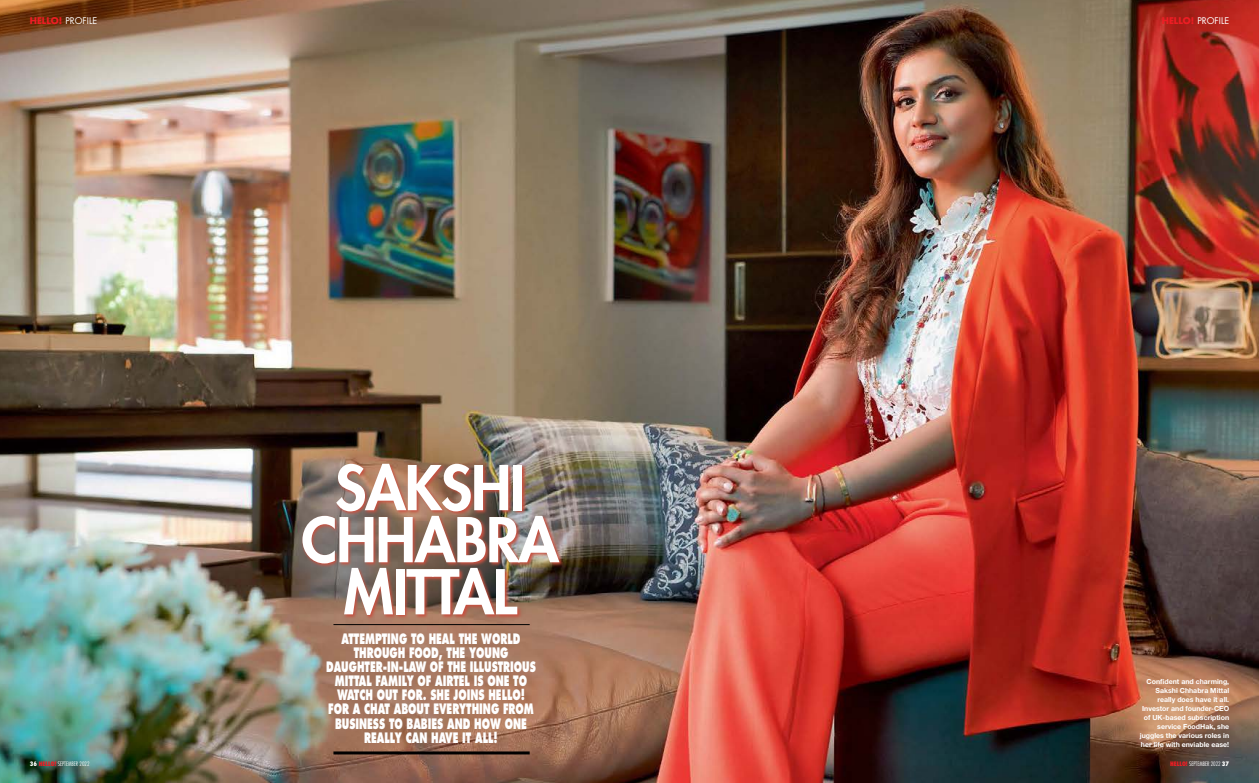
<style>
.page{position:relative;width:1259px;height:783px;background:#fff}
.page>*{position:absolute;margin:0;border:0;box-sizing:border-box;transform-origin:0 0}
.t1{font:800 60px/52px "Futura Std";letter-spacing:-.02em;color:#fff;text-align:center}
.t2{font:800 14px/14px "Futura Std";letter-spacing:-.005em;color:#fff;text-align:center;scale:.66 1}
.t3{font:9px "Futura Std";color:#fff}
.t4{font:700 7px/9px "Helvetica Neue LT Std";color:#fff;text-align:right}
.t5{font:300 condensed 6px "Futura Std";color:#fff}
.s1{font-weight:700;color:#ed1d24}
.s2{font-weight:800}
.s3{font-weight:800;color:#ed1d24}
.s4{font-weight:800;font-size:5.8px;color:#ed1d24}
</style>
<div class="page">
<img style="left:0;top:0;width:1259px;height:782px">
<img style="left:301px;top:463px;width:263px;height:157px">
<hr style="left:333px;top:751px;width:197px;height:3px;background:#000">
<hr style="left:333px;top:624px;width:197px;height:1px;background:#000">
<p class="t3" style="left:30px;top:15px;width:69px"><span class="s1">HELLO!</span> PROFILE</p>
<p class="t5" style="left:30px;top:760px;width:61px"><span class="s2">36</span> <span class="s3">HELLO</span><span class="s4">!</span> SEPTEMBER 2022</p>
<p class="t1" style="left:301px;top:462px;width:259px">SAKSHI<br>CHHABRA<br>MITTAL</p>
<p class="t2" style="left:326px;top:632px;width:319px">ATTEMPTING TO HEAL THE WORLD<br>THROUGH FOOD, THE YOUNG<br>DAUGHTER-IN-LAW OF THE ILLUSTRIOUS<br>MITTAL FAMILY OF AIRTEL IS ONE TO<br>WATCH OUT FOR. SHE JOINS HELLO!<br>FOR A CHAT ABOUT EVERYTHING FROM<br>BUSINESS TO BABIES AND HOW ONE<br>REALLY CAN HAVE IT ALL!</p>
<p class="t3" style="left:1161px;top:15px;width:69px"><span class="s1">HELLO!</span> PROFILE</p>
<p class="t4" style="left:1139px;top:676px;width:91px">Confident and charming,<br>Sakshi Chhabra Mittal really does have it all.<br>Investor and founder-CEO of UK-based subscription service FoodHak, she juggles the various roles in her life with enviable ease!</p>
<p class="t5" style="left:1170px;top:760px;width:61px"><span class="s3">HELLO</span><span class="s4">!</span> SEPTEMBER 2022 <span class="s2">37</span></p>
</div>
